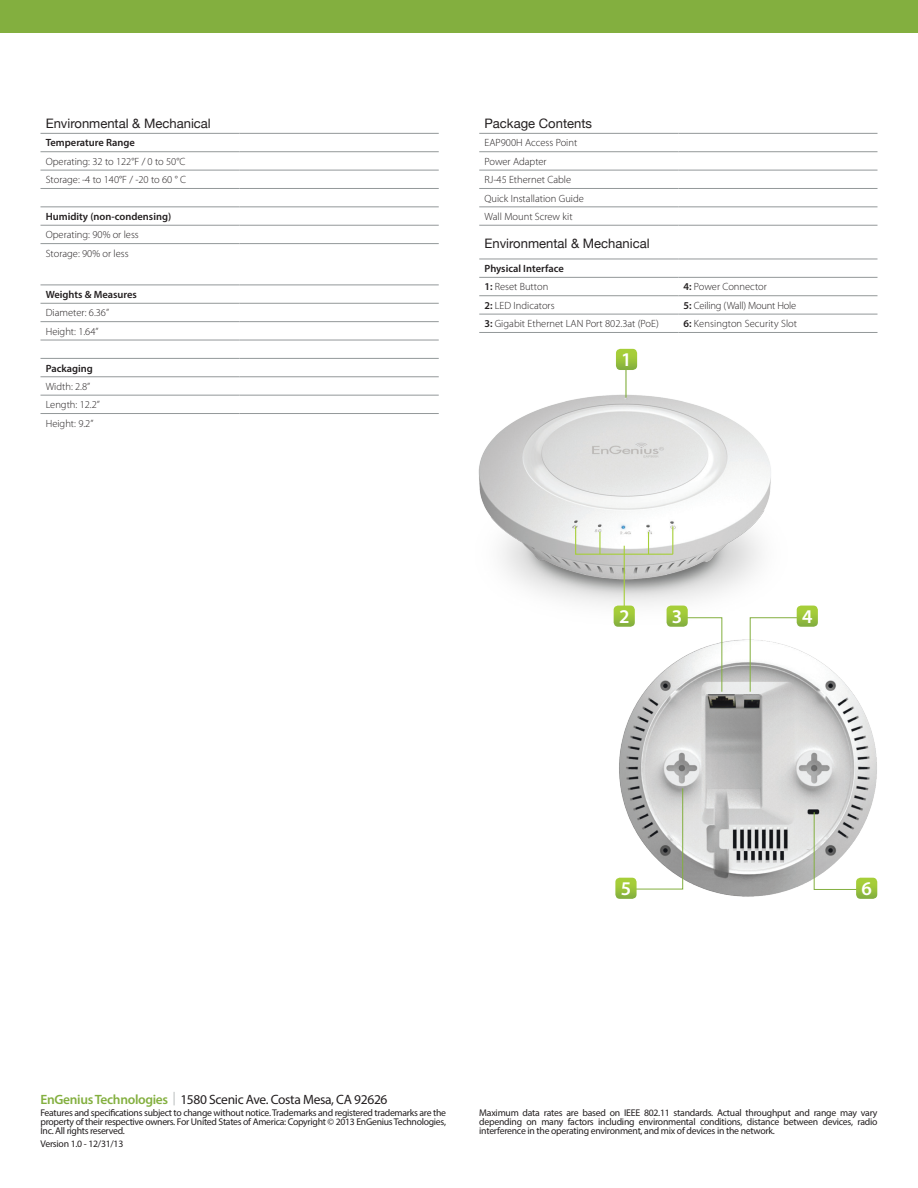
<style>
.page{position:relative;width:918px;height:1188px;background:#fff}
.page>*{position:absolute;margin:0;border:0;box-sizing:border-box;transform-origin:0 0}
.t1{font:600 19.5px "Myriad Pro";color:#fff}
.t2{font:13.5px "Myriad Pro";letter-spacing:-.025em;color:#231f20}
.t3{font:13.05px "Helvetica Neue";color:#231f20}
.t4{font:300 10.5px "Myriad Pro";color:#231f20}
.t5{font:600 10.5px "Myriad Pro";color:#231f20}
.t6{font:300 10.5px "Myriad Pro";letter-spacing:-.02em;color:#231f20}
.t7{font:9.75px/9px "Myriad Pro";letter-spacing:-.025em;color:#231f20;text-align:justify}
.s1{font-weight:600}
.s2{font-weight:600;color:#83af3f}
.s3{font-weight:300;color:#939899}
</style>
<div class="page">
<div style="left:0;top:0;width:918px;height:32px;background:#83af3f"></div>
<hr style="left:40px;top:285px;width:200px;height:1px;background:#939899">
<hr style="left:240px;top:285px;width:199px;height:1px;background:#939899">
<hr style="left:40px;top:133px;width:200px;height:1px;background:#939899">
<hr style="left:240px;top:133px;width:199px;height:1px;background:#939899">
<hr style="left:40px;top:151px;width:200px;height:1px;background:#939899">
<hr style="left:240px;top:151px;width:199px;height:1px;background:#939899">
<hr style="left:40px;top:170px;width:200px;height:1px;background:#939899">
<hr style="left:240px;top:170px;width:199px;height:1px;background:#939899">
<hr style="left:40px;top:188px;width:200px;height:1px;background:#939899">
<hr style="left:240px;top:188px;width:199px;height:1px;background:#939899">
<hr style="left:40px;top:243px;width:200px;height:1px;background:#939899">
<hr style="left:240px;top:243px;width:199px;height:1px;background:#939899">
<hr style="left:40px;top:303px;width:200px;height:1px;background:#939899">
<hr style="left:240px;top:303px;width:199px;height:1px;background:#939899">
<hr style="left:40px;top:321px;width:200px;height:1px;background:#939899">
<hr style="left:240px;top:321px;width:199px;height:1px;background:#939899">
<hr style="left:40px;top:340px;width:200px;height:1px;background:#939899">
<hr style="left:240px;top:340px;width:199px;height:1px;background:#939899">
<hr style="left:40px;top:358px;width:200px;height:1px;background:#939899">
<hr style="left:240px;top:358px;width:199px;height:1px;background:#939899">
<hr style="left:40px;top:376px;width:200px;height:1px;background:#939899">
<hr style="left:240px;top:376px;width:199px;height:1px;background:#939899">
<hr style="left:40px;top:395px;width:200px;height:1px;background:#939899">
<hr style="left:240px;top:395px;width:199px;height:1px;background:#939899">
<hr style="left:40px;top:413px;width:200px;height:1px;background:#939899">
<hr style="left:240px;top:413px;width:199px;height:1px;background:#939899">
<hr style="left:40px;top:206px;width:200px;height:1px;background:#939899">
<hr style="left:240px;top:206px;width:199px;height:1px;background:#939899">
<hr style="left:40px;top:225px;width:200px;height:1px;background:#939899">
<hr style="left:240px;top:225px;width:199px;height:1px;background:#939899">
<hr style="left:479px;top:133px;width:199px;height:1px;background:#939899">
<hr style="left:678px;top:133px;width:200px;height:1px;background:#939899">
<hr style="left:479px;top:151px;width:199px;height:1px;background:#939899">
<hr style="left:678px;top:151px;width:200px;height:1px;background:#939899">
<hr style="left:479px;top:170px;width:199px;height:1px;background:#939899">
<hr style="left:678px;top:170px;width:200px;height:1px;background:#939899">
<hr style="left:479px;top:188px;width:199px;height:1px;background:#939899">
<hr style="left:678px;top:188px;width:200px;height:1px;background:#939899">
<hr style="left:479px;top:259px;width:199px;height:1px;background:#939899">
<hr style="left:678px;top:259px;width:200px;height:1px;background:#939899">
<hr style="left:479px;top:277px;width:199px;height:1px;background:#939899">
<hr style="left:678px;top:277px;width:200px;height:1px;background:#939899">
<hr style="left:479px;top:295px;width:199px;height:1px;background:#939899">
<hr style="left:678px;top:295px;width:200px;height:1px;background:#939899">
<hr style="left:479px;top:314px;width:199px;height:1px;background:#939899">
<hr style="left:678px;top:314px;width:200px;height:1px;background:#939899">
<hr style="left:479px;top:332px;width:199px;height:1px;background:#939899">
<hr style="left:678px;top:332px;width:200px;height:1px;background:#939899">
<hr style="left:479px;top:206px;width:199px;height:1px;background:#939899">
<hr style="left:678px;top:206px;width:200px;height:1px;background:#939899">
<hr style="left:479px;top:225px;width:199px;height:1px;background:#939899">
<hr style="left:678px;top:225px;width:200px;height:1px;background:#939899">
<img style="left:436px;top:353px;width:379px;height:263px">
<img style="left:613px;top:616px;width:265px;height:281px">
<hr style="left:625px;top:368px;width:2px;height:30px;background:#83af3f">
<hr style="left:624px;top:546px;width:1px;height:67px;background:#a6ce39">
<svg style="left:575px;top:525px;width:99px;height:30px"></svg>
<svg style="left:616px;top:349px;width:21px;height:21px"></svg>
<svg style="left:614px;top:606px;width:21px;height:21px"></svg>
<svg style="left:667px;top:606px;width:56px;height:87px"></svg>
<svg style="left:615px;top:788px;width:68px;height:111px"></svg>
<svg style="left:813px;top:811px;width:64px;height:88px"></svg>
<svg style="left:749px;top:606px;width:69px;height:87px"></svg>
<p class="t3" style="left:46px;top:114px;width:167px">Environmental &amp; Mechanical</p>
<p class="t5" style="left:46px;top:136px;width:91px">Temperature Range</p>
<p class="t4" style="left:46px;top:155px;width:141px">Operating: 32 to 122°F / 0 to 50°C</p>
<p class="t4" style="left:46px;top:173px;width:142px">Storage: -4 to 140°F / -20 to 60 ° C</p>
<p class="t5" style="left:46px;top:210px;width:127px">Humidity (non-condensing)</p>
<p class="t4" style="left:46px;top:229px;width:95px">Operating: 90% or less</p>
<p class="t4" style="left:46px;top:247px;width:84px">Storage: 90% or less</p>
<p class="t5" style="left:46px;top:288px;width:93px">Weights &amp; Measures</p>
<p class="t4" style="left:46px;top:307px;width:65px">Diameter: 6.36”</p>
<p class="t4" style="left:46px;top:325px;width:54px">Height: 1.64”</p>
<p class="t5" style="left:46px;top:361px;width:49px">Packaging</p>
<p class="t4" style="left:46px;top:380px;width:46px">Width: 2.8”</p>
<p class="t4" style="left:46px;top:398px;width:56px">Length: 12.2”</p>
<p class="t4" style="left:46px;top:417px;width:49px">Height: 9.2”</p>
<p class="t3" style="left:484px;top:114px;width:109px">Package Contents</p>
<p class="t4" style="left:484px;top:137px;width:94px">EAP900H Access Point</p>
<p class="t4" style="left:484px;top:155px;width:64px">Power Adapter</p>
<p class="t4" style="left:484px;top:173px;width:88px">RJ-45 Ethernet Cable</p>
<p class="t4" style="left:484px;top:192px;width:101px">Quick Installation Guide</p>
<p class="t4" style="left:484px;top:210px;width:90px">Wall Mount Screw kit</p>
<p class="t3" style="left:484px;top:234px;width:167px">Environmental &amp; Mechanical</p>
<p class="t5" style="left:484px;top:262px;width:81px">Physical Interface</p>
<p class="t4" style="left:484px;top:281px;width:65px"><span class="s1">1:</span> Reset Button</p>
<p class="t4" style="left:684px;top:281px;width:85px"><span class="s1">4:</span> Power Connector</p>
<p class="t4" style="left:484px;top:299px;width:72px"><span class="s1">2:</span> LED Indicators</p>
<p class="t6" style="left:684px;top:299px;width:114px"><span class="s1">5:</span> Ceiling (Wall) Mount Hole</p>
<p class="t4" style="left:484px;top:317px;width:176px"><span class="s1">3:</span> Gigabit Ethernet LAN Port 802.3at (PoE)</p>
<p class="t4" style="left:684px;top:317px;width:115px"><span class="s1">6:</span> Kensington Security Slot</p>
<p class="t1" style="left:621px;top:347px;width:12px">1</p>
<p class="t1" style="left:619px;top:604px;width:12px">2</p>
<p class="t1" style="left:672px;top:604px;width:12px">3</p>
<p class="t1" style="left:802px;top:604px;width:12px">4</p>
<p class="t1" style="left:621px;top:876px;width:12px">5</p>
<p class="t1" style="left:861px;top:876px;width:12px">6</p>
<h2 class="t2" style="left:40px;top:1091px;width:349px"><span class="s2">EnGenius Technologies</span> <span class="s3">|</span> 1580 Scenic Ave. Costa Mesa, CA 92626</h2>
<p class="t7" style="left:40px;top:1108px;width:407px">Features and specifications subject to change without notice. Trademarks and registered trademarks are the property of their respective owners. For United States of America: Copyright © 2013 EnGenius Technologies, Inc. All rights reserved.</p>
<p class="t7" style="left:40px;top:1139px;width:84px">Version 1.0 - 12/31/13</p>
<p class="t7" style="left:479px;top:1108px;width:400px">Maximum data rates are based on IEEE 802.11 standards. Actual throughput and range may vary depending on many factors including environmental conditions, distance between devices, radio interference in the operating environment, and mix of devices in the network.</p>
</div>
